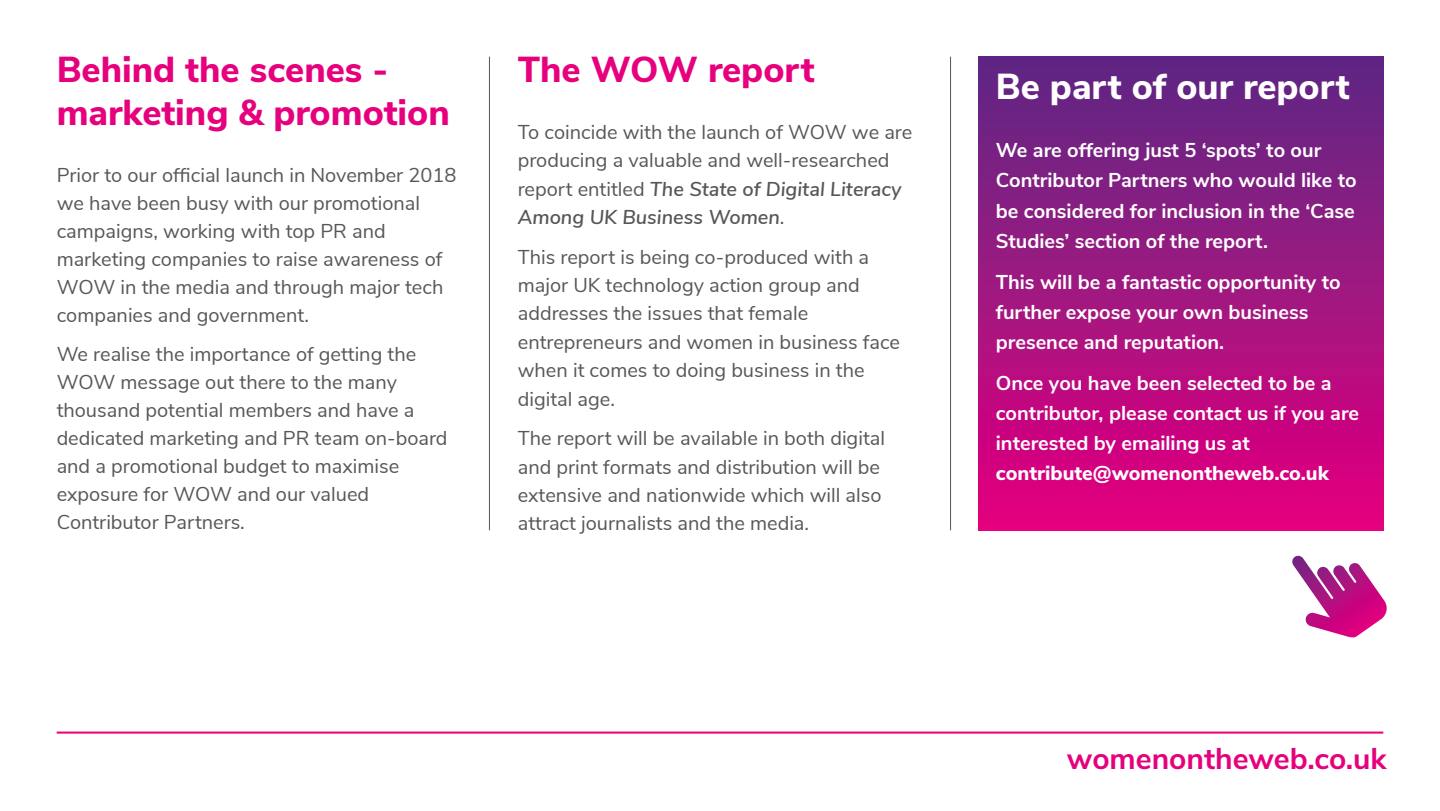
<style>
.page{position:relative;width:1440px;height:811px;background:#fff}
.page>*{position:absolute;margin:0;border:0;box-sizing:border-box;transform-origin:0 0}
.t1{font:800 36px/43.2px "Nunito Sans";color:#e6007d}
.t2{font:800 36px "Nunito Sans";color:#fff}
.t3{font:700 30px "Nunito Sans";color:#e6007d}
.t4{font:20px/28px "Nunito Sans";color:#575756}
.t5{font:700 20px/30px "Nunito Sans";color:#fff}
.t6{font:800 20px "Nunito Sans";color:#fff}
.s1{font-weight:600;font-style:italic}
.s2{font-style:italic}
</style>
<div class="page">
<hr style="left:57px;top:731px;width:1326px;height:2px;background:#e6007d">
<div style="left:979px;top:57px;width:404px;height:473px;background:linear-gradient(to bottom,#5c2b83,#e6007e)"></div>
<svg style="left:1292px;top:556px;width:95px;height:81px"></svg>
<hr style="left:489px;top:57px;width:1px;height:473px;background:#575756">
<hr style="left:950px;top:57px;width:1px;height:473px;background:#575756">
<h1 class="t1" style="left:57px;top:46px;width:395px">Behind the scenes - marketing &amp; promotion</h1>
<p class="t4" style="left:57px;top:159px;width:401px">Prior to our official launch in November 2018 we have been busy with our promotional campaigns, working with top PR and marketing companies to raise awareness of WOW in the media and through major tech companies and government.</p>
<p class="t4" style="left:57px;top:339px;width:392px">We realise the importance of getting the WOW message out there to the many thousand potential members and have a dedicated marketing and PR team on-board and a promotional budget to maximise exposure for WOW and our valued Contributor Partners.</p>
<h1 class="t1" style="left:518px;top:46px;width:298px">The WOW report</h1>
<p class="t4" style="left:518px;top:116px;width:396px">To coincide with the launch of WOW we are producing a valuable and well-researched report entitled <span class="s1">The State of Digital Literacy Among UK Business Women</span><span class="s2">.</span></p>
<p class="t4" style="left:518px;top:241px;width:384px">This report is being co-produced with a major UK technology action group and addresses the issues that female entrepreneurs and women in business face when it comes to doing business in the digital age.</p>
<p class="t4" style="left:518px;top:423px;width:369px">The report will be available in both digital and print formats and distribution will be extensive and nationwide which will also attract journalists and the media.</p>
<h1 class="t2" style="left:996px;top:60px;width:355px">Be part of our report</h1>
<p class="t5" style="left:996px;top:134px;width:362px">We are offering just 5 ‘spots’ to our Contributor Partners who would like to be considered for inclusion in the ‘Case Studies’ section of the report.</p>
<p class="t5" style="left:996px;top:266px;width:346px">This will be a fantastic opportunity to further expose your own business presence and reputation.</p>
<p class="t5" style="left:996px;top:367px;width:365px">Once you have been selected to be a contributor, please contact us if you are interested by emailing us at</p>
<p class="t6" style="left:996px;top:458px;width:334px">contribute@womenontheweb.co.uk</p>
<h2 class="t3" style="left:1067px;top:736px;width:321px">womenontheweb.co.uk</h2>
</div>
